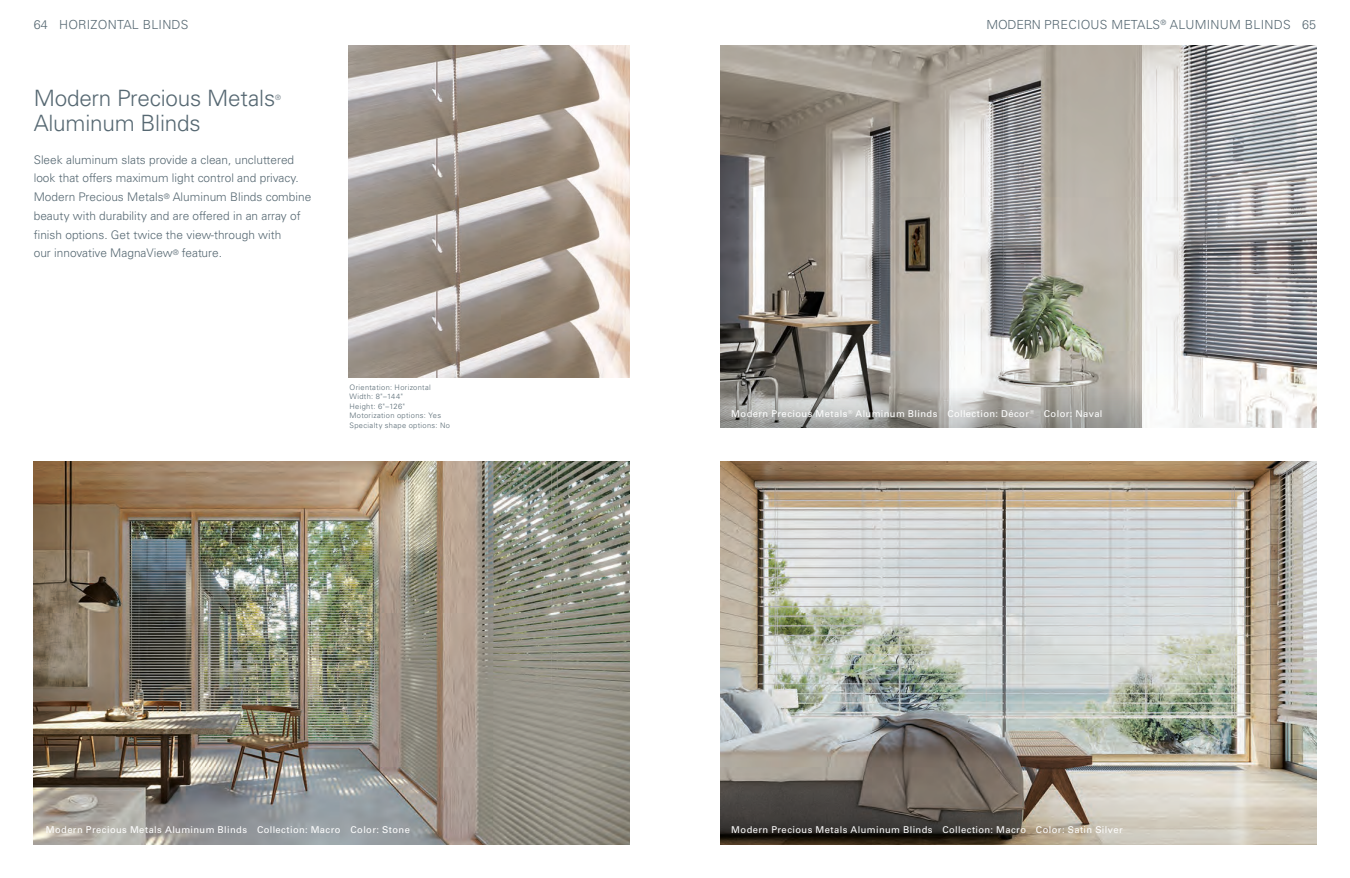
<style>
.page{position:relative;width:1350px;height:878px;background:#fff}
.page>*{position:absolute;margin:0;border:0;box-sizing:border-box;transform-origin:0 0}
.Headline{font:300 22.5px "Univers LT Std";letter-spacing:-.01em;color:#566872}
.Page_no_and_header_r{font:300 12.5px "Univers LT Std";letter-spacing:.02em;color:#566872}
.Page_no_and_header_l{font:300 12.5px "Univers LT Std";letter-spacing:.02em;color:#566872}
.Body_Copy_Caption_Co{font:300 11.88px/18.8px "Univers LT Std";color:#566872}
.t1{font:9.38px "Univers LT Std";letter-spacing:.045em;color:#fff}
.Product_Specs{font:300 7.5px "Univers LT Std";letter-spacing:.045em;color:#566872}
.Headline-2{font:300 7.25px "Univers LT Std";color:#6a7881}
</style>
<div class="page">
<img style="left:349px;top:45px;width:281px;height:332px">
<img style="left:34px;top:461px;width:596px;height:383px">
<img style="left:720px;top:45px;width:596px;height:383px">
<img style="left:720px;top:461px;width:596px;height:383px">
<svg style="left:720px;top:386px;width:421px;height:42px;background:#a6a6a2"></svg>
<p class="Page_no_and_header_l" style="left:34px;top:17px;width:156px">64 HORIZONTAL BLINDS</p>
<p class="Headline" style="left:34px;top:85px;width:243px">Modern Precious Metals</p>
<p class="Headline-2" style="left:275px;top:93px;width:7px">®</p>
<p class="Headline" style="left:34px;top:110px;width:168px">Aluminum Blinds</p>
<p class="Body_Copy_Caption_Co" style="left:34px;top:150px;width:279px">Sleek aluminum slats provide a clean, uncluttered look that offers maximum light control and privacy.<br>Modern Precious Metals<sup>®</sup> Aluminum Blinds combine beauty with durability and are offered in an array of finish options. Get twice the view-through with<br>our innovative MagnaView<sup>®</sup> feature.</p>
<p class="Product_Specs" style="left:349px;top:383px;width:83px">Orientation: Horizontal</p>
<p class="Product_Specs" style="left:349px;top:392px;width:55px">Width: 8"–144"</p>
<p class="Product_Specs" style="left:349px;top:401px;width:57px">Height: 6"–126"</p>
<p class="Product_Specs" style="left:349px;top:411px;width:93px">Motorization options: Yes</p>
<p class="Product_Specs" style="left:349px;top:420px;width:102px">Specialty shape options: No</p>
<p class="t1" style="left:46px;top:824px;width:366px">Modern Precious Metals Aluminum Blinds Collection: Macro Color: Stone</p>
<p class="Page_no_and_header_r" style="left:986px;top:17px;width:331px">MODERN PRECIOUS METALS<sup>®</sup> ALUMINUM BLINDS 65</p>
<p class="t1" style="left:731px;top:408px;width:373px">Modern Precious Metals<sup>®</sup> Aluminum Blinds Collection: Décor<sup>®</sup> Color: Naval</p>
<p class="t1" style="left:731px;top:824px;width:393px">Modern Precious Metals Aluminum Blinds Collection: Macro Color: Satin Silver</p>
</div>
